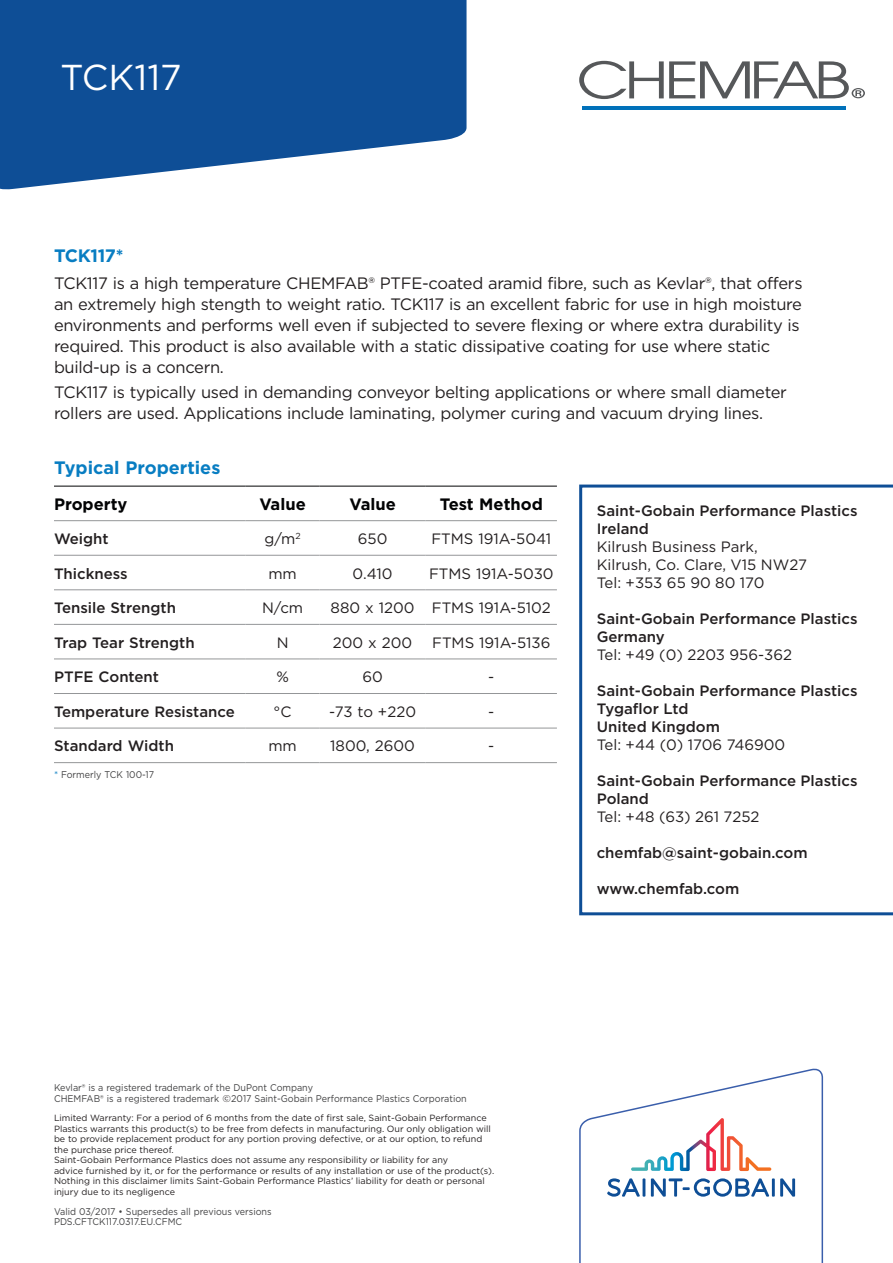
<style>
.page{position:relative;width:893px;height:1263px;background:#fff}
.page>*{position:absolute;margin:0;border:0;box-sizing:border-box;transform-origin:0 0}
.t1{font:36px "Gotham";color:#fff}
.t2{font:700 18px "Gotham";color:#087dc2}
.t3{font:16.5px/21px "Gotham";letter-spacing:-.02em;color:#231f20}
.t4{font:700 16.5px "Gotham";color:#020304}
.t5{font:500 15px "Gotham";color:#231f20}
.t6{font:15px "Gotham";color:#231f20}
.Order_Info_Line{font:9.75px "Gotham";color:#414142;scale:.92 1}
.t7{font:9px "Gotham";color:#231f20}
.s1{color:#087dc2}
.s2{color:#231f20}
</style>
<div class="page">
<svg style="left:579px;top:61px;width:286px;height:38px"></svg>
<hr style="left:582px;top:107px;width:263px;height:3px;background:#0071ba">
<svg style="left:0;top:0;width:466px;height:190px;background:#2f66a4"></svg>
<svg style="left:579px;top:1068px;width:245px;height:195px"></svg>
<svg style="left:607px;top:1178px;width:38px;height:19px"></svg>
<svg style="left:651px;top:1178px;width:118px;height:19px"></svg>
<hr style="left:772px;top:1178px;width:3px;height:18px;background:#0e4e96">
<svg style="left:780px;top:1178px;width:15px;height:18px"></svg>
<svg style="left:631px;top:1118px;width:140px;height:53px"></svg>
<svg style="left:579px;top:484px;width:314px;height:431px"></svg>
<hr style="left:54px;top:520px;width:192px;height:1px;background:#949698">
<hr style="left:246px;top:520px;width:74px;height:1px;background:#949698">
<hr style="left:320px;top:520px;width:106px;height:1px;background:#949698">
<hr style="left:426px;top:520px;width:131px;height:1px;background:#949698">
<hr style="left:54px;top:555px;width:192px;height:1px;background:#949698">
<hr style="left:246px;top:555px;width:74px;height:1px;background:#949698">
<hr style="left:320px;top:555px;width:106px;height:1px;background:#949698">
<hr style="left:426px;top:555px;width:131px;height:1px;background:#949698">
<hr style="left:54px;top:589px;width:192px;height:1px;background:#949698">
<hr style="left:246px;top:589px;width:74px;height:1px;background:#949698">
<hr style="left:320px;top:589px;width:106px;height:1px;background:#949698">
<hr style="left:426px;top:589px;width:131px;height:1px;background:#949698">
<hr style="left:54px;top:624px;width:192px;height:1px;background:#949698">
<hr style="left:246px;top:624px;width:74px;height:1px;background:#949698">
<hr style="left:320px;top:624px;width:106px;height:1px;background:#949698">
<hr style="left:426px;top:624px;width:131px;height:1px;background:#949698">
<hr style="left:54px;top:658px;width:192px;height:1px;background:#949698">
<hr style="left:246px;top:658px;width:74px;height:1px;background:#949698">
<hr style="left:320px;top:658px;width:106px;height:1px;background:#949698">
<hr style="left:426px;top:658px;width:131px;height:1px;background:#949698">
<hr style="left:54px;top:693px;width:192px;height:1px;background:#949698">
<hr style="left:246px;top:693px;width:74px;height:1px;background:#949698">
<hr style="left:320px;top:693px;width:106px;height:1px;background:#949698">
<hr style="left:426px;top:693px;width:131px;height:1px;background:#949698">
<hr style="left:54px;top:728px;width:192px;height:1px;background:#949698">
<hr style="left:246px;top:728px;width:74px;height:1px;background:#949698">
<hr style="left:320px;top:728px;width:106px;height:1px;background:#949698">
<hr style="left:426px;top:728px;width:131px;height:1px;background:#949698">
<hr style="left:54px;top:762px;width:192px;height:1px;background:#949698">
<hr style="left:246px;top:762px;width:74px;height:1px;background:#949698">
<hr style="left:320px;top:762px;width:106px;height:1px;background:#949698">
<hr style="left:426px;top:762px;width:131px;height:1px;background:#949698">
<hr style="left:54px;top:486px;width:192px;height:1px;background:#020304">
<hr style="left:246px;top:486px;width:74px;height:1px;background:#020304">
<hr style="left:320px;top:486px;width:106px;height:1px;background:#020304">
<hr style="left:426px;top:486px;width:131px;height:1px;background:#020304">
<p class="t1" style="left:60px;top:54px;width:123px">TCK117</p>
<p class="t2" style="left:54px;top:244px;width:71px">TCK117*</p>
<p class="t3" style="left:54px;top:272px;width:750px">TCK117 is a high temperature CHEMFAB® PTFE-coated aramid fibre, such as Kevlar®, that offers an extremely high stength to weight ratio. TCK117 is an excellent fabric for use in high moisture environments and performs well even if subjected to severe flexing or where extra durability is required. This product is also available with a static dissipative coating for use where static build-up is a concern.</p>
<p class="t3" style="left:54px;top:382px;width:734px">TCK117 is typically used in demanding conveyor belting applications or where small diameter rollers are used. Applications include laminating, polymer curing and vacuum drying lines.</p>
<p class="t2" style="left:54px;top:455px;width:168px">Typical Properties</p>
<p class="t4" style="left:54px;top:493px;width:75px">Property</p>
<p class="t4" style="left:259px;top:493px;width:48px">Value</p>
<p class="t4" style="left:349px;top:493px;width:48px">Value</p>
<p class="t4" style="left:440px;top:493px;width:105px">Test Method</p>
<p class="t5" style="left:54px;top:529px;width:56px">Weight</p>
<p class="t6" style="left:264px;top:529px;width:38px">g/m<sup>2</sup></p>
<p class="t6" style="left:358px;top:529px;width:31px">650</p>
<p class="t6" style="left:431px;top:529px;width:121px">FTMS 191A-5041</p>
<p class="t5" style="left:54px;top:563px;width:75px">Thickness</p>
<p class="t6" style="left:268px;top:564px;width:30px">mm</p>
<p class="t6" style="left:353px;top:564px;width:41px">0.410</p>
<p class="t6" style="left:429px;top:564px;width:126px">FTMS 191A-5030</p>
<p class="t5" style="left:54px;top:598px;width:123px">Tensile Strength</p>
<p class="t6" style="left:262px;top:598px;width:43px">N/cm</p>
<p class="t6" style="left:331px;top:598px;width:85px">880 x 1200</p>
<p class="t6" style="left:432px;top:598px;width:120px">FTMS 191A-5102</p>
<p class="t5" style="left:54px;top:632px;width:142px">Trap Tear Strength</p>
<p class="t6" style="left:277px;top:633px;width:13px">N</p>
<p class="t6" style="left:333px;top:633px;width:81px">200 x 200</p>
<p class="t6" style="left:432px;top:633px;width:120px">FTMS 191A-5136</p>
<p class="t5" style="left:54px;top:667px;width:107px">PTFE Content</p>
<p class="t6" style="left:276px;top:667px;width:14px">%</p>
<p class="t6" style="left:362px;top:667px;width:22px">60</p>
<p class="t6" style="left:488px;top:667px;width:8px">-</p>
<p class="t5" style="left:54px;top:702px;width:182px">Temperature Resistance</p>
<p class="t6" style="left:274px;top:702px;width:19px">°C</p>
<p class="t6" style="left:329px;top:702px;width:88px">-73 to +220</p>
<p class="t6" style="left:488px;top:702px;width:8px">-</p>
<p class="t5" style="left:54px;top:736px;width:121px">Standard Width</p>
<p class="t6" style="left:268px;top:736px;width:30px">mm</p>
<p class="t6" style="left:330px;top:736px;width:86px">1800, 2600</p>
<p class="t6" style="left:488px;top:736px;width:8px">-</p>
<p class="Order_Info_Line" style="left:54px;top:768px;width:110px"><span class="s1">*</span> Formerly TCK 100-17</p>
<p class="t5" style="left:597px;top:500px;width:262px">Saint-Gobain Performance Plastics</p>
<p class="t5" style="left:597px;top:518px;width:54px">Ireland</p>
<p class="t6" style="left:597px;top:537px;width:162px">Kilrush Business Park,</p>
<p class="t6" style="left:597px;top:555px;width:212px">Kilrush, Co. Clare, V15 NW27</p>
<p class="t6" style="left:597px;top:573px;width:169px">Tel: +353 65 90 80 170</p>
<p class="t5" style="left:597px;top:608px;width:262px">Saint-Gobain Performance Plastics</p>
<p class="t5" style="left:597px;top:626px;width:70px">Germany</p>
<p class="t6" style="left:597px;top:645px;width:197px">Tel: +49 (0) 2203 956-362</p>
<p class="t5" style="left:597px;top:680px;width:262px">Saint-Gobain Performance Plastics</p>
<p class="t5" style="left:597px;top:698px;width:93px">Tygaflor Ltd</p>
<p class="t5" style="left:597px;top:716px;width:125px">United Kingdom</p>
<p class="t6" style="left:597px;top:735px;width:190px">Tel: +44 (0) 1706 746900</p>
<p class="t5" style="left:597px;top:770px;width:262px">Saint-Gobain Performance Plastics</p>
<p class="t5" style="left:597px;top:788px;width:54px">Poland</p>
<p class="t6" style="left:597px;top:807px;width:164px">Tel: +48 (63) 261 7252</p>
<p class="t5" style="left:597px;top:842px;width:212px">chemfab@saint-gobain.com</p>
<p class="t5" style="left:597px;top:878px;width:144px">www.chemfab.com</p>
<p class="Order_Info_Line" style="left:54px;top:1081px;width:283px">Kevlar® is a registered trademark of the DuPont Company</p>
<p class="Order_Info_Line" style="left:54px;top:1092px;width:450px">CHEMFAB® is a registered trademark <span class="s2">©</span>2017 Saint-Gobain Performance Plastics Corporation</p>
<p class="t7" style="left:54px;top:1112px;width:434px">Limited Warranty: For a period of 6 months from the date of first sale, Saint-Gobain Performance</p>
<p class="t7" style="left:54px;top:1123px;width:438px">Plastics warrants this product(s) to be free from defects in manufacturing. Our only obligation will</p>
<p class="t7" style="left:54px;top:1133px;width:430px">be to provide replacement product for any portion proving defective, or at our option, to refund</p>
<p class="t7" style="left:54px;top:1144px;width:121px">the purchase price thereof.</p>
<p class="t7" style="left:54px;top:1154px;width:396px">Saint-Gobain Performance Plastics does not assume any responsibility or liability for any</p>
<p class="t7" style="left:54px;top:1165px;width:442px">advice furnished by it, or for the performance or results of any installation or use of the product(s).</p>
<p class="t7" style="left:54px;top:1175px;width:432px">Nothing in this disclaimer limits Saint-Gobain Performance Plastics’ liability for death or personal</p>
<p class="t7" style="left:54px;top:1186px;width:122px">injury due to its negligence</p>
<p class="Order_Info_Line" style="left:54px;top:1205px;width:238px">Valid 03/2017 • Supersedes all previous versions</p>
<p class="Order_Info_Line" style="left:54px;top:1215px;width:141px">PDS.CFTCK117.0317.EU.CFMC</p>
</div>
